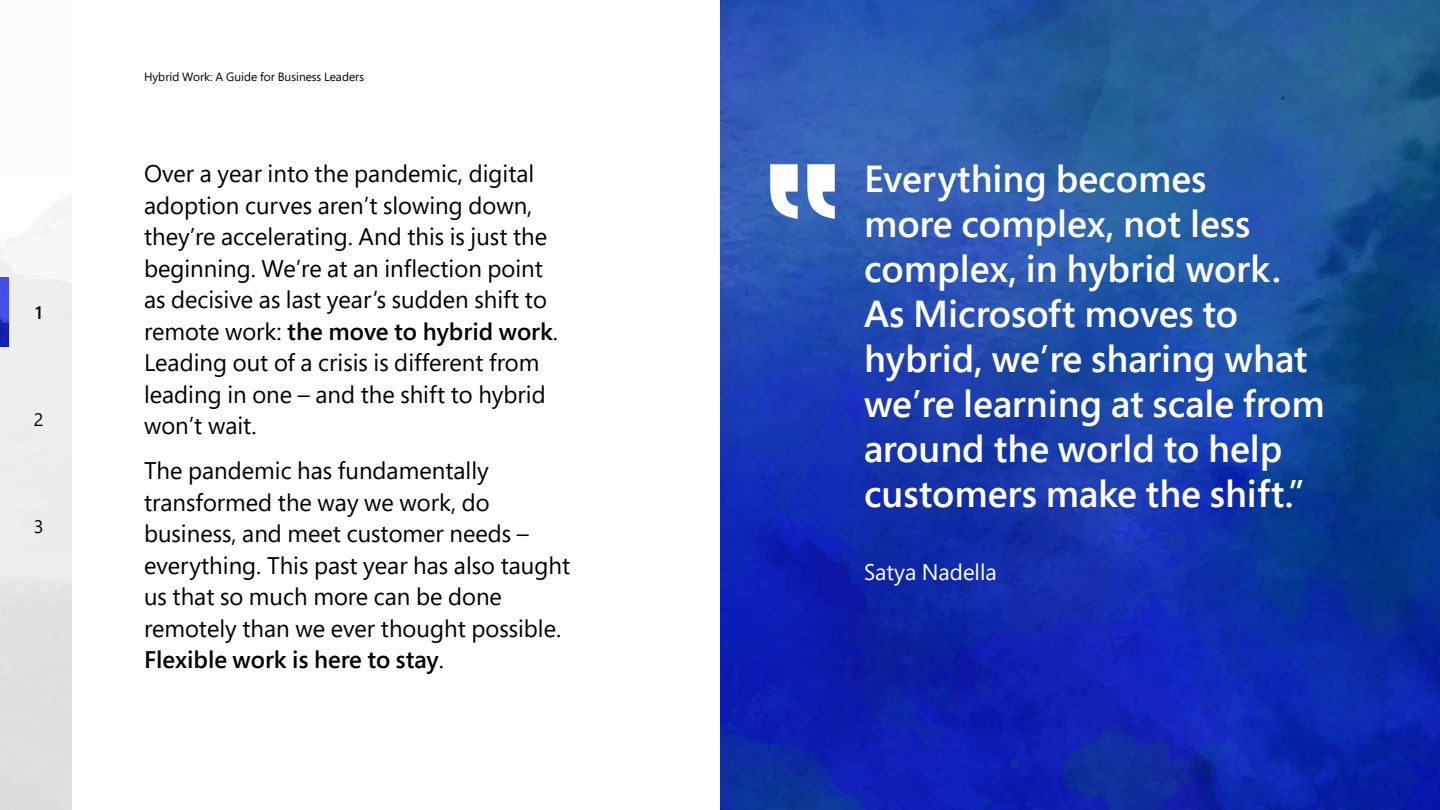
<style>
.page{position:relative;width:1440px;height:810px;background:#fff}
.page>*{position:absolute;margin:0;border:0;box-sizing:border-box;transform-origin:0 0}
.Quote_50_60{font:600 37.5px/45px "Segoe Pro";color:#fff}
._32_42{font:24px/31.5px "Segoe Pro";color:#000}
.P_30_38{font:22.5px "Segoe Pro";color:#fff}
.t1{font:18px "Segoe Pro";color:#000}
.t2{font:600 18px "Segoe Pro";color:#000}
.t3{font:12px "Segoe Pro";color:#000}
.s1{font-weight:600}
</style>
<div class="page">
<img style="left:0;top:195px;width:72px;height:615px">
<img style="left:0;top:277px;width:9px;height:69px">
<img style="left:720px;top:0;width:720px;height:810px">
<svg style="left:807px;top:164px;width:28px;height:54px"></svg>
<svg style="left:770px;top:164px;width:28px;height:54px"></svg>
<p class="t2" style="left:35px;top:300px;width:9px">1</p>
<p class="t1" style="left:34px;top:407px;width:11px">2</p>
<p class="t1" style="left:34px;top:514px;width:11px">3</p>
<p class="t3" style="left:144px;top:69px;width:222px">Hybrid Work: A Guide for Business Leaders</p>
<p class="_32_42" style="left:144px;top:157px;width:416px">Over a year into the pandemic, digital adoption curves aren’t slowing down, they’re accelerating. And this is just the beginning. We’re at an inflection point as decisive as last year’s sudden shift to remote work: <span class="s1">the move to hybrid work</span>.<br>Leading out of a crisis is different from leading in one – and the shift to hybrid won’t wait.</p>
<p class="_32_42" style="left:144px;top:454px;width:428px">The pandemic has fundamentally transformed the way we work, do business, and meet customer needs – everything. This past year has also taught us that so much more can be done remotely than we ever thought possible.<br><span class="s1">Flexible work is here to stay</span>.</p>
<p class="Quote_50_60" style="left:864px;top:156px;width:462px">Everything becomes<br>more complex, not less complex, in hybrid work.<br>As Microsoft moves to hybrid, we’re sharing what we’re learning at scale from around the world to help customers make the shift.”</p>
<p class="P_30_38" style="left:864px;top:557px;width:134px">Satya Nadella</p>
</div>
